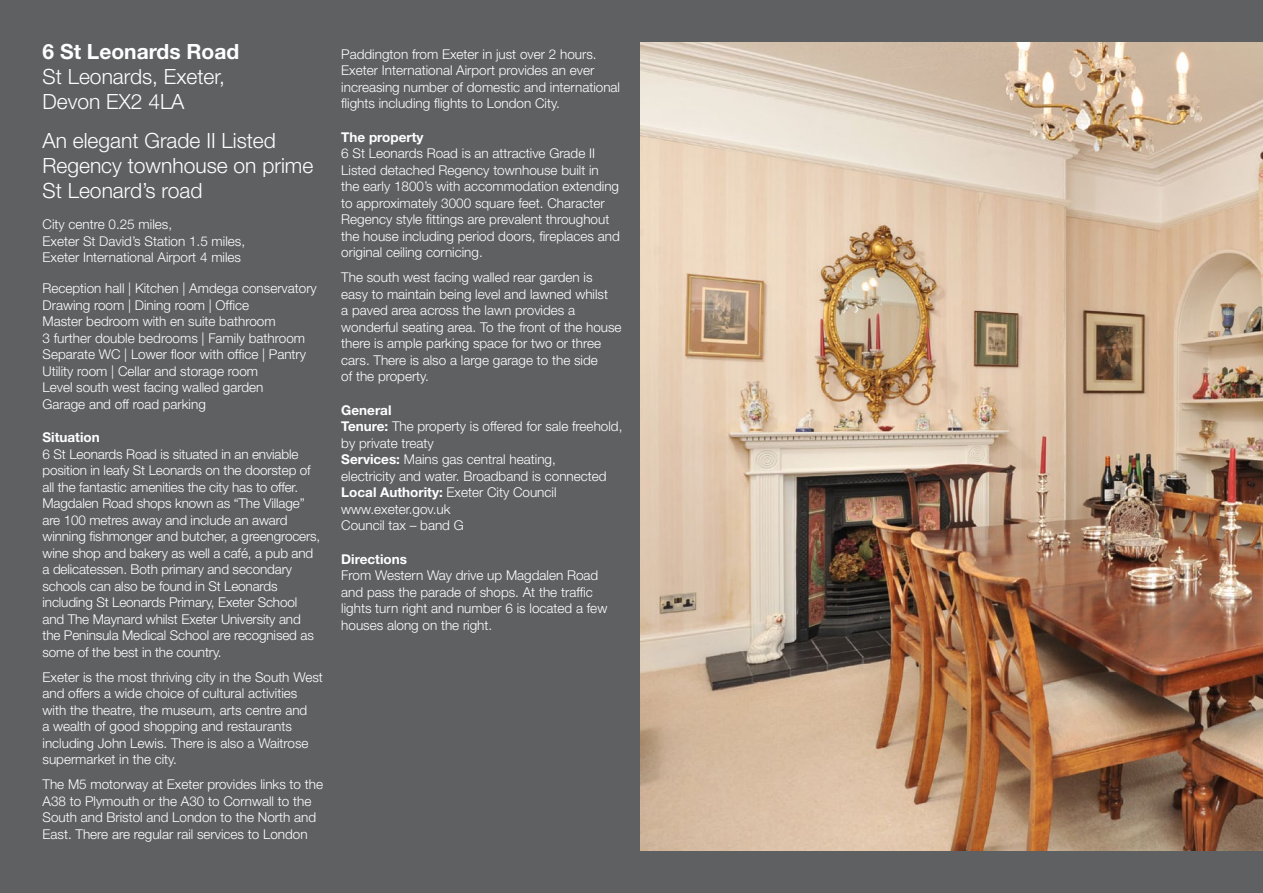
<style>
.page{position:relative;width:1263px;height:893px;background:#5f6062}
.page>*{position:absolute;margin:0;border:0;box-sizing:border-box;transform-origin:0 0}
.t1{font:300 21px/24.8px "Helvetica Neue";color:#fff}
.t2{font:700 21px "Helvetica Neue";color:#fff}
.t3{font:300 13.5px/16.5px "Helvetica Neue";color:#fff}
.t4{font:700 13.5px "Helvetica Neue";color:#fff}
.s1{font-weight:700}
</style>
<div class="page">
<img style="left:640px;top:43px;width:623px;height:807px">
<h1 class="t2" style="left:43px;top:39px;width:198px">6 St Leonards Road</h1>
<h1 class="t1" style="left:43px;top:63px;width:184px">St Leonards, Exeter,<br>Devon EX2 4LA</h1>
<h1 class="t1" style="left:43px;top:128px;width:272px">An elegant Grade II Listed<br>Regency townhouse on prime<br>St Leonard’s road</h1>
<p class="t3" style="left:43px;top:216px;width:204px">City centre 0.25 miles,<br>Exeter St David’s Station 1.5 miles,<br>Exeter International Airport 4 miles</p>
<p class="t3" style="left:43px;top:280px;width:276px">Reception hall | Kitchen | Amdega conservatory Drawing room | Dining room | Office<br>Master bedroom with en suite bathroom<br>3 further double bedrooms | Family bathroom Separate WC | Lower floor with office | Pantry Utility room | Cellar and storage room<br>Level south west facing walled garden<br>Garage and off road parking</p>
<p class="t4" style="left:43px;top:429px;width:59px">Situation</p>
<p class="t3" style="left:43px;top:446px;width:279px">6 St Leonards Road is situated in an enviable position in leafy St Leonards on the doorstep of all the fantastic amenities the city has to offer.<br>Magdalen Road shops known as “The Village” are 100 metres away and include an award winning fishmonger and butcher, a greengrocers, wine shop and bakery as well a café, a pub and a delicatessen. Both primary and secondary schools can also be found in St Leonards including St Leonards Primary, Exeter School and The Maynard whilst Exeter University and the Peninsula Medical School are recognised as some of the best in the country.</p>
<p class="t3" style="left:43px;top:669px;width:282px">Exeter is the most thriving city in the South West and offers a wide choice of cultural activities with the theatre, the museum, arts centre and<br>a wealth of good shopping and restaurants including John Lewis. There is also a Waitrose supermarket in the city.</p>
<p class="t3" style="left:43px;top:776px;width:282px">The M5 motorway at Exeter provides links to the A38 to Plymouth or the A30 to Cornwall to the South and Bristol and London to the North and East. There are regular rail services to London</p>
<p class="t3" style="left:341px;top:46px;width:280px">Paddington from Exeter in just over 2 hours.<br>Exeter International Airport provides an ever increasing number of domestic and international flights including flights to London City.</p>
<p class="t4" style="left:341px;top:129px;width:84px">The property</p>
<p class="t3" style="left:341px;top:145px;width:280px">6 St Leonards Road is an attractive Grade II Listed detached Regency townhouse built in the early 1800’s with accommodation extending to approximately 3000 square feet. Character Regency style fittings are prevalent throughout the house including period doors, fireplaces and original ceiling cornicing.</p>
<p class="t3" style="left:341px;top:269px;width:282px">The south west facing walled rear garden is easy to maintain being level and lawned whilst<br>a paved area across the lawn provides a wonderful seating area. To the front of the house there is ample parking space for two or three cars. There is also a large garage to the side<br>of the property.</p>
<p class="t3" style="left:341px;top:402px;width:283px"><span class="s1">General<br>Tenure:</span> The property is offered for sale freehold, by private treaty<br><span class="s1">Services:</span> Mains gas central heating,<br>electricity and water. Broadband is connected<br><span class="s1">Local Authority:</span> Exeter City Council www.exeter.gov.uk<br>Council tax – band G</p>
<p class="t4" style="left:341px;top:551px;width:67px">Directions</p>
<p class="t3" style="left:341px;top:567px;width:268px">From Western Way drive up Magdalen Road and pass the parade of shops. At the traffic lights turn right and number 6 is located a few houses along on the right.</p>
</div>
